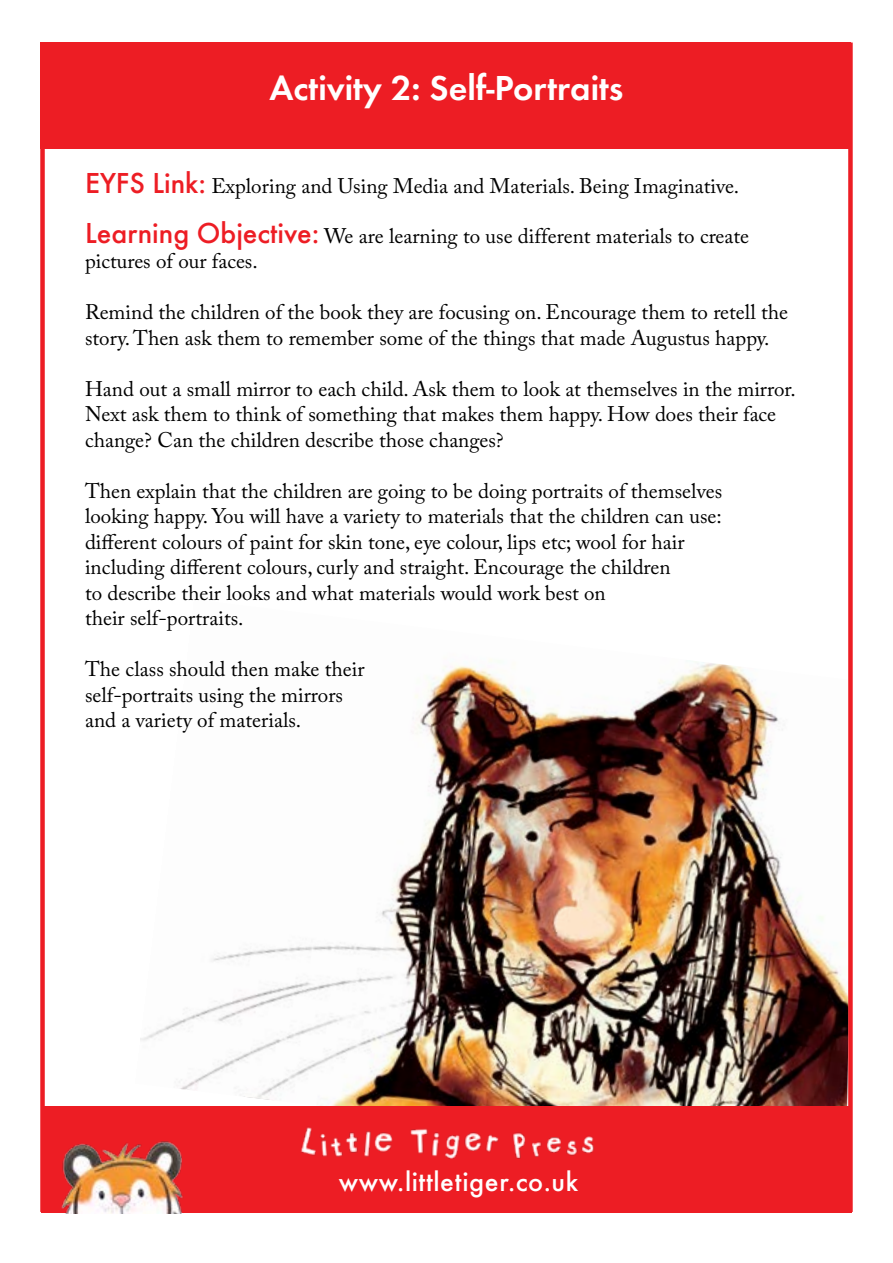
<style>
.page{position:relative;width:893px;height:1263px;background:#fff}
.page>*{position:absolute;margin:0;border:0;box-sizing:border-box;transform-origin:0 0}
.t1{font:600 36px "Futura T";color:#fff}
.t2{font:500 28.35px "Futura T";letter-spacing:.02em;color:#fff}
.t3{font:21px/25.5px "Adobe Caslon Pro";color:#000}
.s1{font-family:"Futura T";font-weight:500;font-size:30px;color:#ed1d24}
</style>
<div class="page">
<img style="left:134px;top:659px;width:714px;height:448px">
<svg style="left:154px;top:1086px;width:128px;height:21px"></svg>
<div style="left:40px;top:43px;width:810px;height:106px;background:#ed1d24"></div>
<div style="left:41px;top:1107px;width:811px;height:106px;background:#ed1d24"></div>
<div style="left:40px;top:43px;width:5px;height:1169px;background:#ed1d24"></div>
<div style="left:848px;top:43px;width:5px;height:1169px;background:#ed1d24"></div>
<img style="left:40px;top:1124px;width:143px;height:89px">
<img style="left:301px;top:1127px;width:293px;height:32px">
<h1 class="t1" style="left:270px;top:67px;width:355px">Activity 2: Self-Portraits</h1>
<p class="t3" style="left:85px;top:173px;width:656px"><span class="s1">EYFS Link:</span> Exploring and Using Media and Materials. Being Imaginative.</p>
<p class="t3" style="left:85px;top:223px;width:666px"><span class="s1">Learning Objective:</span> We are learning to use different materials to create pictures of our faces.</p>
<p class="t3" style="left:85px;top:299px;width:704px">Remind the children of the book they are focusing on. Encourage them to retell the story. Then ask them to remember some of the things that made Augustus happy.</p>
<p class="t3" style="left:85px;top:376px;width:712px">Hand out a small mirror to each child. Ask them to look at themselves in the mirror.<br>Next ask them to think of something that makes them happy. How does their face change? Can the children describe those changes?</p>
<p class="t3" style="left:85px;top:478px;width:639px">Then explain that the children are going to be doing portraits of themselves looking happy. You will have a variety to materials that the children can use: different colours of paint for skin tone, eye colour, lips etc; wool for hair including different colours, curly and straight. Encourage the children<br>to describe their looks and what materials would work best on<br>their self-portraits.</p>
<p class="t3" style="left:85px;top:656px;width:281px">The class should then make their self-portraits using the mirrors and a variety of materials.</p>
<h2 class="t2" style="left:339px;top:1165px;width:241px">www.littletiger.co.uk</h2>
</div>
